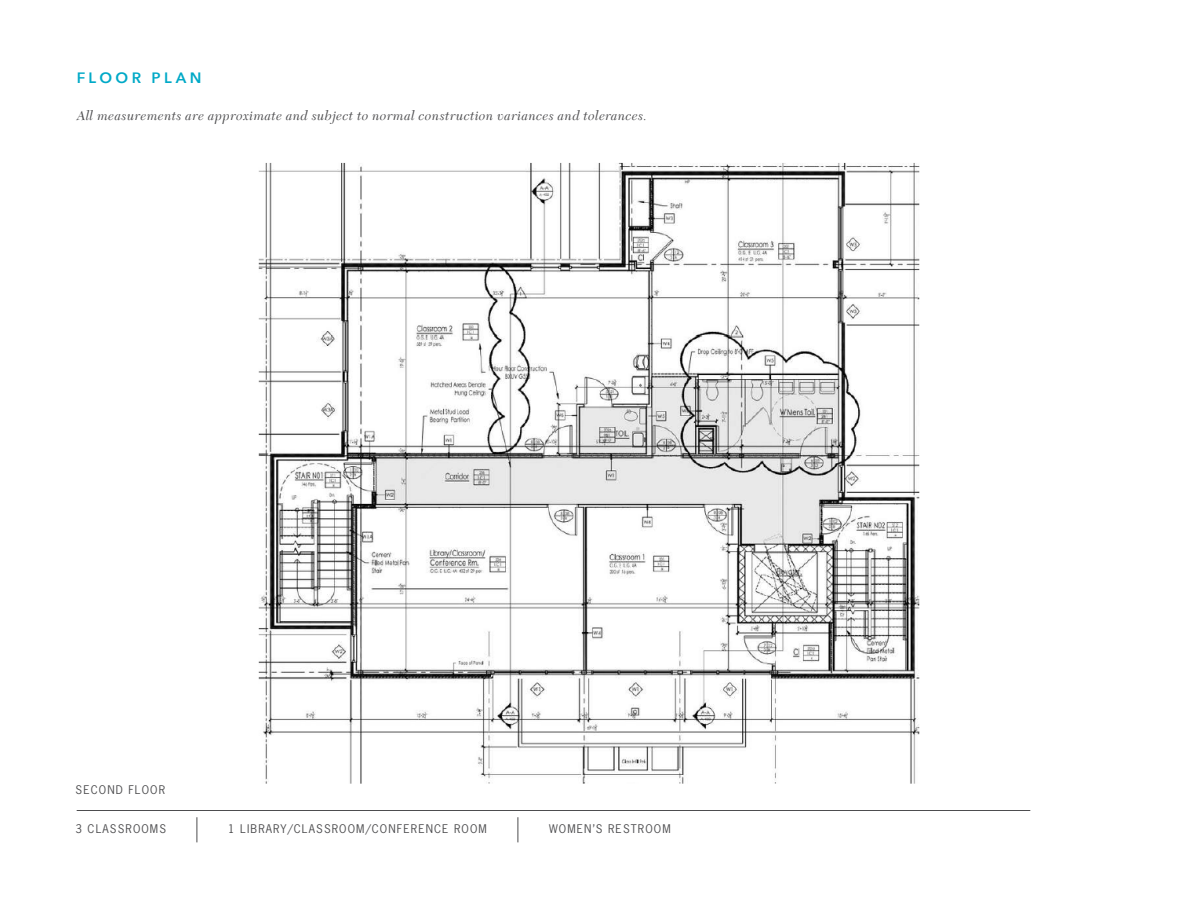
<style>
.page{position:relative;width:1188px;height:918px;background:#fff}
.page>*{position:absolute;margin:0;border:0;box-sizing:border-box;transform-origin:0 0}
.t1{font:600 15px "Avenir Next LT Pro";letter-spacing:.23em;color:#00a9c7}
.t2{font:italic 13.5px "New Caledonia LT Std";letter-spacing:.035em;color:#4d4d4f}
.t3{font:11.25px "News Gothic Std";letter-spacing:.1em;color:#4d4d4f}
</style>
<div class="page">
<img style="left:258px;top:162px;width:662px;height:622px">
<hr style="left:77px;top:810px;width:953px;height:1px;background:#4d4d4f">
<svg style="left:197px;top:817px;width:1px;height:25px"></svg>
<svg style="left:518px;top:817px;width:1px;height:25px"></svg>
<p class="t1" style="left:77px;top:68px;width:126px">FLOOR PLAN</p>
<p class="t2" style="left:77px;top:108px;width:572px">All measurements are approximate and subject to normal construction variances and tolerances.</p>
<p class="t3" style="left:76px;top:782px;width:91px">SECOND FLOOR</p>
<p class="t3" style="left:76px;top:822px;width:92px">3 CLASSROOMS</p>
<p class="t3" style="left:228px;top:822px;width:260px">1 LIBRARY/CLASSROOM/CONFERENCE ROOM</p>
<p class="t3" style="left:549px;top:822px;width:123px">WOMEN’S RESTROOM</p>
</div>
